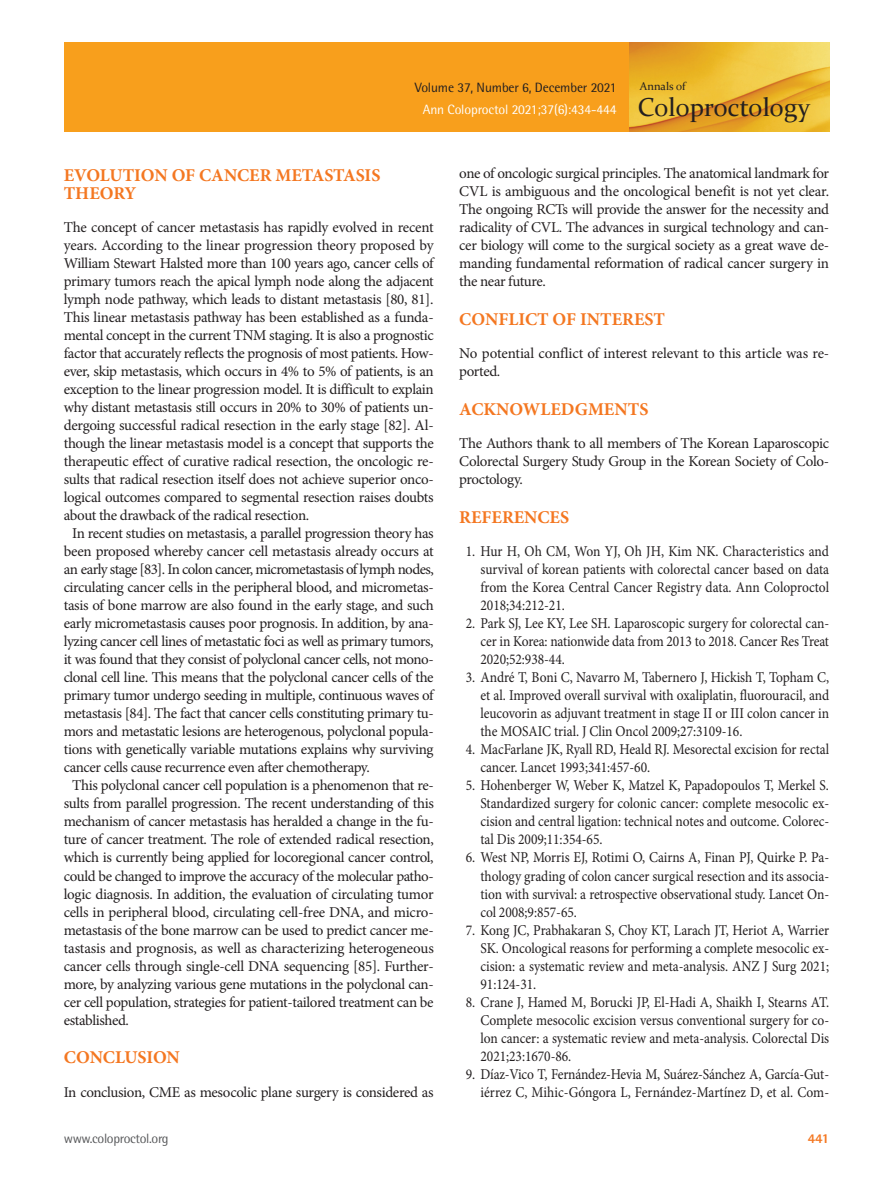
<style>
.page{position:relative;width:893px;height:1191px;background:#fff}
.page>*{position:absolute;margin:0;border:0;box-sizing:border-box;transform-origin:0 0}
.t1{font:25.95px "Constantia";color:#231f20}
.본문제목_대{font:700 18px/18px "Minion Pro";color:#f47721}
.본문{font:15px/18px "Minion Pro";letter-spacing:-.025em;color:#231f20;text-align:justify}
.본문_앞단락0{font:15px/18px "Minion Pro";letter-spacing:-.025em;color:#231f20;text-align:justify}
.참고문헌1{font:15px/18px "Minion Pro";letter-spacing:-.005em;color:#231f20;text-align:justify;scale:.9 1}
.t2{font:13.5px "Rotis Semi Sans Std";letter-spacing:-.01em;color:#fff}
.t3{font:13.5px "Rotis Semi Sans Std";letter-spacing:-.01em;color:#231f20}
.t4{font:13.5px "Rotis Semi Sans Std";letter-spacing:-.025em;color:#57585a}
.t5{font:800 13.5px "Rotis Semi Sans Std";color:#f47721}
.t6{font:11.25px "Constantia";color:#231f20}
</style>
<div class="page">
<div style="left:64px;top:43px;width:565px;height:89px;background:#f89f1c"></div>
<img style="left:629px;top:43px;width:200px;height:89px">
<p class="t3" style="left:415px;top:80px;width:203px">Volume 37, Number 6, December 2021</p>
<p class="t2" style="left:423px;top:102px;width:195px">Ann Coloproctol 2021;37(6):434-444</p>
<p class="t6" style="left:640px;top:79px;width:47px">Annals of</p>
<h1 class="t1" style="left:638px;top:90px;width:174px">Coloproctology</h1>
<p class="본문제목_대" style="left:64px;top:166px;width:318px">EVOLUTION OF CANCER METASTASIS<br>THEORY</p>
<p class="본문_앞단락0" style="left:64px;top:218px;width:372px">The concept of cancer metastasis has rapidly evolved in recent years. According to the linear progression theory proposed by William Stewart Halsted more than 100 years ago, cancer cells of primary tumors reach the apical lymph node along the adjacent lymph node pathway, which leads to distant metastasis [80, 81].<br>This linear metastasis pathway has been established as a funda&shy;mental concept in the current TNM staging. It is also a prognostic factor that accurately reflects the prognosis of most patients. How&shy;ever, skip metastasis, which occurs in 4% to 5% of patients, is an exception to the linear progression model. It is difficult to explain why distant metastasis still occurs in 20% to 30% of patients un&shy;dergoing successful radical resection in the early stage [82]. Al&shy;though the linear metastasis model is a concept that supports the therapeutic effect of curative radical resection, the oncologic re&shy;sults that radical resection itself does not achieve superior onco&shy;logical outcomes compared to segmental resection raises doubts about the drawback of the radical resection.</p>
<p class="본문" style="left:64px;top:524px;width:372px;text-indent:9px">In recent studies on metastasis, a parallel progression theory has been proposed whereby cancer cell metastasis already occurs at an early stage [83]. In colon cancer, micrometastasis of lymph nodes, circulating cancer cells in the peripheral blood, and micrometas&shy;tasis of bone marrow are also found in the early stage, and such early micrometastasis causes poor prognosis. In addition, by ana&shy;lyzing cancer cell lines of metastatic foci as well as primary tumors, it was found that they consist of polyclonal cancer cells, not mono&shy;clonal cell line. This means that the polyclonal cancer cells of the primary tumor undergo seeding in multiple, continuous waves of metastasis [84]. The fact that cancer cells constituting primary tu&shy;mors and metastatic lesions are heterogenous, polyclonal popula&shy;tions with genetically variable mutations explains why surviving cancer cells cause recurrence even after chemotherapy.</p>
<p class="본문" style="left:64px;top:776px;width:372px;text-indent:9px">This polyclonal cancer cell population is a phenomenon that re&shy;sults from parallel progression. The recent understanding of this mechanism of cancer metastasis has heralded a change in the fu&shy;ture of cancer treatment. The role of extended radical resection, which is currently being applied for locoregional cancer control, could be changed to improve the accuracy of the molecular patho&shy;logic diagnosis. In addition, the evaluation of circulating tumor cells in peripheral blood, circulating cell-free DNA, and micro&shy;metastasis of the bone marrow can be used to predict cancer me&shy;tastasis and prognosis, as well as characterizing heterogeneous cancer cells through single-cell DNA sequencing [85]. Further&shy;more, by analyzing various gene mutations in the polyclonal can&shy;cer cell population, strategies for patient-tailored treatment can be established.</p>
<p class="본문제목_대" style="left:64px;top:1048px;width:118px">CONCLUSION</p>
<p class="본문_앞단락0" style="left:64px;top:1082px;width:371px">In conclusion, CME as mesocolic plane surgery is considered as</p>
<p class="t4" style="left:64px;top:1130px;width:106px">www.coloproctol.org</p>
<p class="본문_앞단락0" style="left:459px;top:164px;width:371px">one of oncologic surgical principles. The anatomical landmark for CVL is ambiguous and the oncological benefit is not yet clear.<br>The ongoing RCTs will provide the answer for the necessity and radicality of CVL. The advances in surgical technology and can&shy;cer biology will come to the surgical society as a great wave de&shy;manding fundamental reformation of radical cancer surgery in the near future.</p>
<p class="본문제목_대" style="left:459px;top:310px;width:207px">CONFLICT OF INTEREST</p>
<p class="본문_앞단락0" style="left:459px;top:344px;width:371px">No potential conflict of interest relevant to this article was re&shy;ported.</p>
<p class="본문제목_대" style="left:459px;top:400px;width:191px">ACKNOWLEDGMENTS</p>
<p class="본문_앞단락0" style="left:459px;top:434px;width:371px">The Authors thank to all members of The Korean Laparoscopic Colorectal Surgery Study Group in the Korean Society of Colo&shy;proctology.</p>
<p class="본문제목_대" style="left:459px;top:508px;width:111px">REFERENCES</p>
<p class="참고문헌1" style="left:480px;top:542px;width:389px;text-indent:-15px">1. Hur H, Oh CM, Won YJ, Oh JH, Kim NK. Characteristics and survival of korean patients with colorectal cancer based on data from the Korea Central Cancer Registry data. Ann Coloproctol 2018;34:212-21.</p>
<p class="참고문헌1" style="left:480px;top:614px;width:389px;text-indent:-15px">2. Park SJ, Lee KY, Lee SH. Laparoscopic surgery for colorectal can&shy;cer in Korea: nationwide data from 2013 to 2018. Cancer Res Treat 2020;52:938-44.</p>
<p class="참고문헌1" style="left:480px;top:668px;width:389px;text-indent:-15px">3. André T, Boni C, Navarro M, Tabernero J, Hickish T, Topham C, et al. Improved overall survival with oxaliplatin, fluorouracil, and leucovorin as adjuvant treatment in stage II or III colon cancer in the MOSAIC trial. J Clin Oncol 2009;27:3109-16.</p>
<p class="참고문헌1" style="left:480px;top:740px;width:389px;text-indent:-15px">4. MacFarlane JK, Ryall RD, Heald RJ. Mesorectal excision for rectal cancer. Lancet 1993;341:457-60.</p>
<p class="참고문헌1" style="left:480px;top:776px;width:389px;text-indent:-15px">5. Hohenberger W, Weber K, Matzel K, Papadopoulos T, Merkel S.<br>Standardized surgery for colonic cancer: complete mesocolic ex&shy;cision and central ligation: technical notes and outcome. Colorec&shy;tal Dis 2009;11:354-65.</p>
<p class="참고문헌1" style="left:480px;top:848px;width:389px;text-indent:-15px">6. West NP, Morris EJ, Rotimi O, Cairns A, Finan PJ, Quirke P. Pa&shy;thology grading of colon cancer surgical resection and its associa&shy;tion with survival: a retrospective observational study. Lancet On&shy;col 2008;9:857-65.</p>
<p class="참고문헌1" style="left:480px;top:920px;width:389px;text-indent:-15px">7. Kong JC, Prabhakaran S, Choy KT, Larach JT, Heriot A, Warrier SK. Oncological reasons for performing a complete mesocolic ex&shy;cision: a systematic review and meta-analysis. ANZ J Surg 2021; 91:124-31.</p>
<p class="참고문헌1" style="left:480px;top:992px;width:389px;text-indent:-15px">8. Crane J, Hamed M, Borucki JP, El-Hadi A, Shaikh I, Stearns AT.<br>Complete mesocolic excision versus conventional surgery for co&shy;lon cancer: a systematic review and meta-analysis. Colorectal Dis 2021;23:1670-86.</p>
<p class="참고문헌1" style="left:466px;top:1064px;width:405px;text-align:right">9. Díaz-Vico T, Fernández-Hevia M, Suárez-Sánchez A, García-Gut&shy;iérrez C, Mihic-Góngora L, Fernández-Martínez D, et al. Com-</p>
<p class="t5" style="left:808px;top:1129px;width:23px">441</p>
</div>
